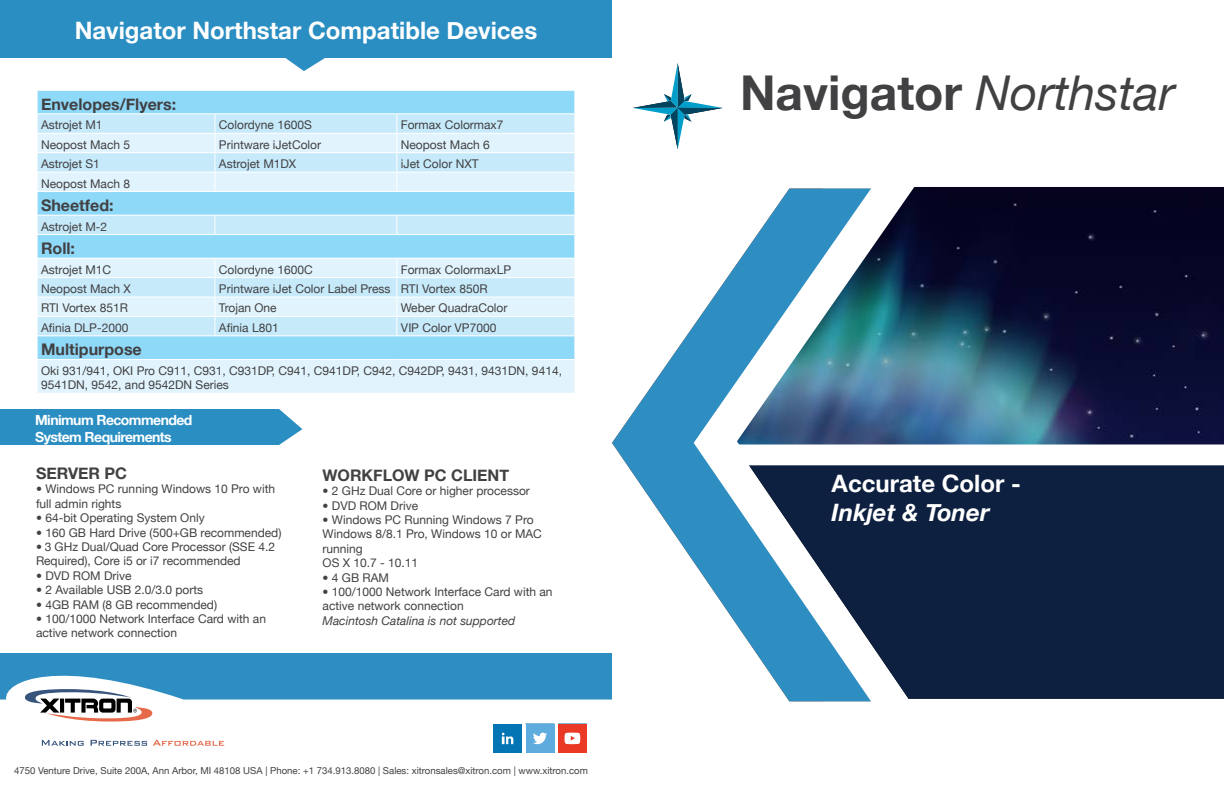
<style>
.page{position:relative;width:1224px;height:792px;background:#fff}
.page>*{position:absolute;margin:0;border:0;box-sizing:border-box;transform-origin:0 0}
.t1{font:700 48px "Helvetica Neue";color:#414042}
.t2{font:700 24px "Helvetica Neue";color:#fff}
.t3{font:italic 700 24px "Helvetica Neue";color:#fff}
.t4{font:700 16px "Helvetica Neue";color:#414042}
.t5{font:700 14px/16.8px "Helvetica Neue";letter-spacing:-.04em;color:#fff}
.t6{font:12px/14.4px "Helvetica Neue";color:#414042}
.t7{font:italic 12px "Helvetica Neue";color:#414042}
.t8{font:9.6px "Helvetica Neue";color:#414042}
.s1{font-weight:400;font-style:italic}
</style>
<div class="page">
<svg style="left:633px;top:63px;width:90px;height:86px"></svg>
<svg style="left:612px;top:263px;width:259px;height:438px"></svg>
<img style="left:737px;top:187px;width:487px;height:481px">
<svg style="left:742px;top:465px;width:482px;height:234px;fill:#0d203f"></svg>
<div style="left:739px;top:445px;width:485px;height:20px;background:#fff"></div>
<div style="left:0;top:0;width:612px;height:58px;background:#2a8ec2"></div>
<svg style="left:285px;top:58px;width:40px;height:13px"></svg>
<div style="left:0;top:409px;width:302px;height:36px;background:#2a8ec2"></div>
<div style="left:38px;top:91px;width:536px;height:22px;background:#8ed8f8"></div>
<svg style="left:38px;top:114px;width:536px;height:19px;fill:#c7eafb"></svg>
<svg style="left:38px;top:134px;width:536px;height:259px"></svg>
<svg style="left:214px;top:114px;width:1px;height:77px"></svg>
<svg style="left:396px;top:114px;width:1px;height:77px"></svg>
<hr style="left:37px;top:152px;width:178px;height:1px;background:#fff">
<hr style="left:215px;top:152px;width:182px;height:1px;background:#fff">
<hr style="left:397px;top:152px;width:178px;height:1px;background:#fff">
<hr style="left:37px;top:172px;width:178px;height:1px;background:#fff">
<hr style="left:215px;top:172px;width:182px;height:1px;background:#fff">
<hr style="left:397px;top:172px;width:178px;height:1px;background:#fff">
<hr style="left:37px;top:191px;width:178px;height:1px;background:#fff">
<hr style="left:215px;top:191px;width:182px;height:1px;background:#fff">
<hr style="left:397px;top:191px;width:178px;height:1px;background:#fff">
<hr style="left:37px;top:215px;width:178px;height:1px;background:#fff">
<hr style="left:215px;top:215px;width:182px;height:1px;background:#fff">
<svg style="left:214px;top:216px;width:1px;height:18px"></svg>
<hr style="left:397px;top:215px;width:178px;height:1px;background:#fff">
<svg style="left:396px;top:216px;width:1px;height:18px"></svg>
<hr style="left:37px;top:234px;width:178px;height:1px;background:#fff">
<hr style="left:215px;top:234px;width:182px;height:1px;background:#fff">
<hr style="left:397px;top:234px;width:178px;height:1px;background:#fff">
<hr style="left:37px;top:258px;width:178px;height:1px;background:#fff">
<hr style="left:215px;top:258px;width:182px;height:1px;background:#fff">
<hr style="left:397px;top:258px;width:178px;height:1px;background:#fff">
<hr style="left:37px;top:277px;width:178px;height:1px;background:#fff">
<hr style="left:215px;top:277px;width:182px;height:1px;background:#fff">
<hr style="left:397px;top:277px;width:178px;height:1px;background:#fff">
<hr style="left:37px;top:297px;width:178px;height:1px;background:#fff">
<hr style="left:215px;top:297px;width:182px;height:1px;background:#fff">
<hr style="left:397px;top:297px;width:178px;height:1px;background:#fff">
<hr style="left:37px;top:316px;width:178px;height:1px;background:#fff">
<hr style="left:215px;top:316px;width:182px;height:1px;background:#fff">
<svg style="left:214px;top:259px;width:1px;height:76px"></svg>
<hr style="left:397px;top:316px;width:178px;height:1px;background:#fff">
<svg style="left:396px;top:259px;width:1px;height:76px"></svg>
<hr style="left:37px;top:335px;width:178px;height:1px;background:#fff">
<svg style="left:37px;top:91px;width:1px;height:268px"></svg>
<hr style="left:215px;top:335px;width:182px;height:1px;background:#fff">
<hr style="left:397px;top:335px;width:178px;height:1px;background:#fff">
<svg style="left:574px;top:91px;width:1px;height:268px"></svg>
<hr style="left:37px;top:359px;width:178px;height:1px;background:#fff">
<hr style="left:215px;top:359px;width:182px;height:1px;background:#fff">
<hr style="left:397px;top:359px;width:178px;height:1px;background:#fff">
<svg style="left:42px;top:740px;width:42px;height:6px"></svg>
<svg style="left:91px;top:740px;width:56px;height:6px"></svg>
<svg style="left:153px;top:740px;width:71px;height:6px"></svg>
<svg style="left:0;top:654px;width:612px;height:68px"></svg>
<div style="left:493px;top:724px;width:29px;height:29px;background:#0375b4"></div>
<svg style="left:502px;top:733px;width:11px;height:11px"></svg>
<div style="left:526px;top:724px;width:28px;height:29px;background:#5eabde"></div>
<svg style="left:533px;top:733px;width:14px;height:11px"></svg>
<div style="left:558px;top:724px;width:29px;height:29px;background:#ea3a25"></div>
<svg style="left:565px;top:733px;width:15px;height:11px"></svg>
<h2 class="t2" style="left:75px;top:8px;width:464px">Navigator Northstar Compatible Devices</h2>
<h3 class="t4" style="left:41px;top:90px;width:137px">Envelopes/Flyers:</h3>
<p class="t6" style="left:41px;top:117px;width:63px">Astrojet M1</p>
<p class="t6" style="left:219px;top:117px;width:94px">Colordyne 1600S</p>
<p class="t6" style="left:401px;top:117px;width:104px">Formax Colormax7</p>
<p class="t6" style="left:41px;top:136px;width:91px">Neopost Mach 5</p>
<p class="t6" style="left:219px;top:136px;width:104px">Printware iJetColor</p>
<p class="t6" style="left:401px;top:136px;width:91px">Neopost Mach 6</p>
<p class="t6" style="left:41px;top:156px;width:60px">Astrojet S1</p>
<p class="t6" style="left:219px;top:156px;width:79px">Astrojet M1DX</p>
<p class="t6" style="left:401px;top:156px;width:79px">iJet Color NXT</p>
<p class="t6" style="left:41px;top:175px;width:91px">Neopost Mach 8</p>
<h3 class="t4" style="left:41px;top:191px;width:74px">Sheetfed:</h3>
<p class="t6" style="left:41px;top:218px;width:68px">Astrojet M-2</p>
<h3 class="t4" style="left:41px;top:234px;width:36px">Roll:</h3>
<p class="t6" style="left:41px;top:261px;width:72px">Astrojet M1C</p>
<p class="t6" style="left:219px;top:261px;width:95px">Colordyne 1600C</p>
<p class="t6" style="left:401px;top:261px;width:112px">Formax ColormaxLP</p>
<p class="t6" style="left:41px;top:281px;width:91px">Neopost Mach X</p>
<p class="t6" style="left:219px;top:281px;width:270px">Printware iJet Color Label Press RTI Vortex 850R</p>
<p class="t6" style="left:41px;top:300px;width:88px">RTI Vortex 851R</p>
<p class="t6" style="left:219px;top:300px;width:59px">Trojan One</p>
<p class="t6" style="left:401px;top:300px;width:108px">Weber QuadraColor</p>
<p class="t6" style="left:41px;top:320px;width:89px">Afinia DLP-2000</p>
<p class="t6" style="left:219px;top:320px;width:61px">Afinia L801</p>
<p class="t6" style="left:401px;top:320px;width:97px">VIP Color VP7000</p>
<h3 class="t4" style="left:41px;top:335px;width:102px">Multipurpose</h3>
<p class="t6" style="left:41px;top:363px;width:522px">Oki 931/941, OKI Pro C911, C931, C931DP, C941, C941DP, C942, C942DP, 9431, 9431DN, 9414,<br>9541DN, 9542, and 9542DN Series</p>
<p class="t5" style="left:35px;top:411px;width:159px">Minimum Recommended<br>System Requirements</p>
<h3 class="t4" style="left:36px;top:459px;width:92px">SERVER PC</h3>
<p class="t6" style="left:36px;top:481px;width:241px">• Windows PC running Windows 10 Pro with full admin rights</p>
<p class="t6" style="left:36px;top:510px;width:170px">• 64-bit Operating System Only</p>
<p class="t6" style="left:36px;top:524px;width:247px">• 160 GB Hard Drive (500+GB recommended)</p>
<p class="t6" style="left:36px;top:539px;width:241px">• 3 GHz Dual/Quad Core Processor (SSE 4.2<br>Required), Core i5 or i7 recommended</p>
<p class="t6" style="left:36px;top:568px;width:97px">• DVD ROM Drive</p>
<p class="t6" style="left:36px;top:582px;width:169px">• 2 Available USB 2.0/3.0 ports</p>
<p class="t6" style="left:36px;top:596px;width:183px">• 4GB RAM (8 GB recommended)</p>
<p class="t6" style="left:36px;top:611px;width:232px">• 100/1000 Network Interface Card with an active network connection</p>
<h3 class="t4" style="left:323px;top:461px;width:188px">WORKFLOW PC CLIENT</h3>
<p class="t6" style="left:323px;top:483px;width:209px">• 2 GHz Dual Core or higher processor</p>
<p class="t6" style="left:323px;top:497px;width:97px">• DVD ROM Drive</p>
<p class="t6" style="left:323px;top:512px;width:221px">• Windows PC Running Windows 7 Pro<br>Windows 8/8.1 Pro, Windows 10 or MAC running<br>OS X 10.7 - 10.11</p>
<p class="t6" style="left:323px;top:569px;width:68px">• 4 GB RAM</p>
<p class="t6" style="left:323px;top:584px;width:232px">• 100/1000 Network Interface Card with an active network connection</p>
<p class="t7" style="left:323px;top:611px;width:194px">Macintosh Catalina is not supported</p>
<p class="t8" style="left:14px;top:763px;width:575px">4750 Venture Drive, Suite 200A, Ann Arbor, MI 48108 USA | Phone: +1 734.913.8080 | Sales: xitronsales@xitron.com | www.xitron.com</p>
<h1 class="t1" style="left:740px;top:49px;width:436px">Navigator <span class="s1">Northstar</span></h1>
<h2 class="t2" style="left:832px;top:462px;width:191px">Accurate Color -</h2>
<h2 class="t3" style="left:832px;top:493px;width:159px">Inkjet &amp; Toner</h2>
</div>
